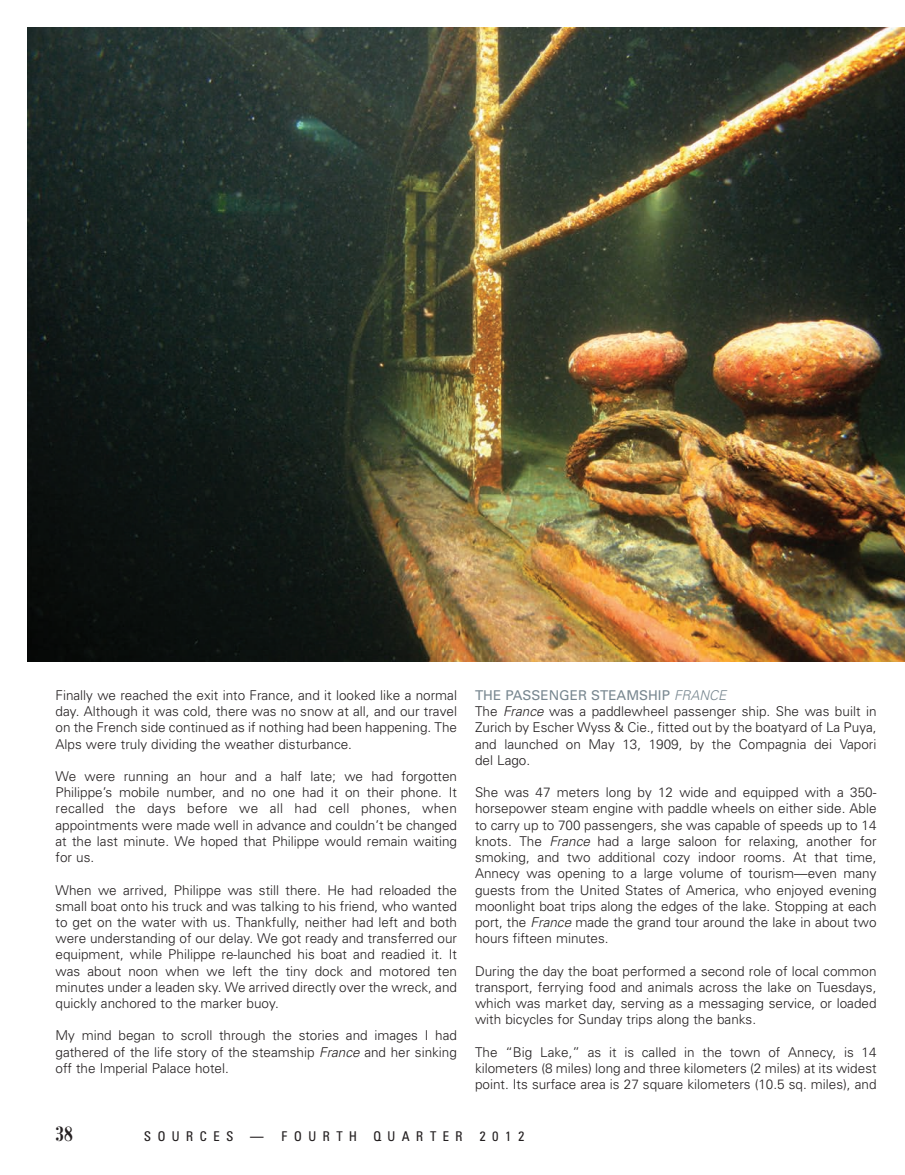
<style>
.page{position:relative;width:905px;height:1175px;background:#fff}
.page>*{position:absolute;margin:0;border:0;box-sizing:border-box;transform-origin:0 0}
.t1{font:700 21px "Galileo FLF";color:#231f20}
.t2{font:300 13.5px/16.2px "Univers";color:#231f20;text-align:justify}
.t3{font:condensed 13.5px "Zurich BT";letter-spacing:.48em;color:#231f20}
.s1{font-style:italic}
.s2{font-weight:400;color:#788790}
.s3{font-style:italic;color:#788790}
.s4{font-family:"Helvetica Neue";font-stretch:normal}
</style>
<div class="page">
<img style="left:27px;top:27px;width:877px;height:635px">
<p class="t2" style="left:56px;top:688px;width:403px">Finally we reached the exit into France, and it looked like a normal day. Although it was cold, there was no snow at all, and our travel on the French side continued as if nothing had been happening. The Alps were truly dividing the weather disturbance.</p>
<p class="t2" style="left:55px;top:769px;width:403px">We were running an hour and a half late; we had forgotten Philippe’s mobile number, and no one had it on their phone. It recalled the days before we all had cell phones, when appointments were made well in advance and couldn’t be changed at the last minute. We hoped that Philippe would remain waiting for us.</p>
<p class="t2" style="left:55px;top:882px;width:403px">When we arrived, Philippe was still there. He had reloaded the small boat onto his truck and was talking to his friend, who wanted to get on the water with us. Thankfully, neither had left and both were understanding of our delay. We got ready and transferred our equipment, while Philippe re-launched his boat and readied it. It was about noon when we left the tiny dock and motored ten minutes under a leaden sky. We arrived directly over the wreck, and quickly anchored to the marker buoy.</p>
<p class="t2" style="left:55px;top:1028px;width:403px">My mind began to scroll through the stories and images I had gathered of the life story of the steamship <span class="s1">France</span> and her sinking off the Imperial Palace hotel.</p>
<p class="t2" style="left:475px;top:688px;width:403px;text-align:left"><span class="s2">THE PASSENGER STEAMSHIP</span> <span class="s3">FRANCE<br></span>The <span class="s1">France</span> was a paddlewheel passenger ship. She was built in Zurich by Escher Wyss &amp; Cie., fitted out by the boatyard of La Puya, and launched on May 13, 1909, by the Compagnia dei Vapori del Lago.</p>
<p class="t2" style="left:475px;top:785px;width:403px">She was 47 meters long by 12 wide and equipped with a 350- horsepower steam engine with paddle wheels on either side. Able to carry up to 700 passengers, she was capable of speeds up to 14 knots. The <span class="s1">France</span> had a large saloon for relaxing, another for smoking, and two additional cozy indoor rooms. At that time, Annecy was opening to a large volume of tourism—even many guests from the United States of America, who enjoyed evening moonlight boat trips along the edges of the lake. Stopping at each port, the <span class="s1">France</span> made the grand tour around the lake in about two hours fifteen minutes.</p>
<p class="t2" style="left:475px;top:963px;width:403px">During the day the boat performed a second role of local common transport, ferrying food and animals across the lake on Tuesdays, which was market day, serving as a messaging service, or loaded with bicycles for Sunday trips along the banks.</p>
<p class="t2" style="left:475px;top:1044px;width:403px">The “Big Lake,” as it is called in the town of Annecy, is 14 kilometers (8 miles) long and three kilometers (2 miles) at its widest point. Its surface area is 27 square kilometers (10.5 sq. miles), and</p>
<h1 class="t1" style="left:56px;top:1121px;width:19px">38</h1>
<p class="t3" style="left:144px;top:1131px;width:121px">SOURCES <span class="s4">—</span></p>
<p class="t3" style="left:281px;top:1131px;width:244px">FOURTH QUARTER 2012</p>
</div>
